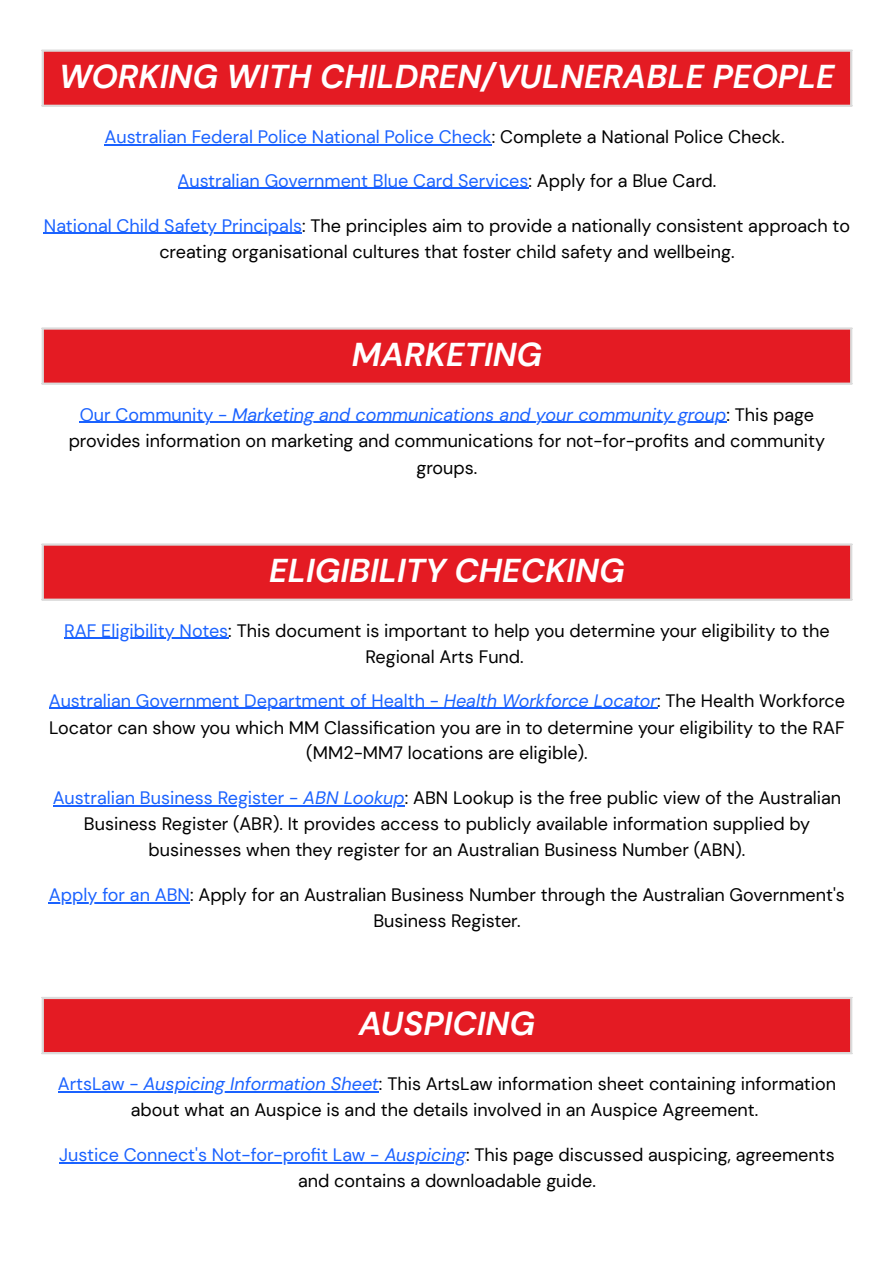
<style>
.page{position:relative;width:894px;height:1263px;background:#fff}
.page>*{position:absolute;margin:0;border:0;box-sizing:border-box;transform-origin:0 0}
.t1{font:italic 700 33px "DM Sans";color:#fff}
.t2{font:18px/25.8px "DM Sans";color:#000;text-align:center}
.t3{font:18px "DM Sans";color:#1a62ff}
.s1{color:#000}
.s2{color:#1a62ff}
.s3{font-style:italic;color:#1a62ff}
</style>
<div class="page">
<hr style="left:105px;top:144px;width:386px;height:1px;background:#1a62ff">
<hr style="left:177px;top:188px;width:351px;height:1px;background:#1a62ff">
<hr style="left:44px;top:233px;width:258px;height:1px;background:#1a62ff">
<hr style="left:80px;top:422px;width:152px;height:1px;background:#1a62ff">
<hr style="left:232px;top:422px;width:494px;height:1px;background:#1a62ff">
<hr style="left:64px;top:638px;width:164px;height:1px;background:#1a62ff">
<hr style="left:49px;top:708px;width:394px;height:1px;background:#1a62ff">
<hr style="left:443px;top:708px;width:214px;height:1px;background:#1a62ff">
<hr style="left:53px;top:805px;width:250px;height:2px;background:#1a62ff">
<hr style="left:303px;top:805px;width:101px;height:2px;background:#1a62ff">
<hr style="left:49px;top:902px;width:141px;height:1px;background:#1a62ff">
<hr style="left:58px;top:1091px;width:85px;height:1px;background:#1a62ff">
<hr style="left:143px;top:1091px;width:236px;height:1px;background:#1a62ff">
<hr style="left:59px;top:1162px;width:320px;height:1px;background:#1a62ff">
<hr style="left:379px;top:1162px;width:87px;height:1px;background:#1a62ff">
<div style="left:42px;top:50px;width:809px;height:56px;background:#e41b23"></div>
<hr style="left:42px;top:52px;width:2px;height:53px;background:#dbdbdb">
<hr style="left:849px;top:52px;width:3px;height:53px;background:#dbdbdb">
<hr style="left:42px;top:50px;width:810px;height:2px;background:#dbdbdb">
<hr style="left:42px;top:105px;width:810px;height:2px;background:#dbdbdb">
<div style="left:42px;top:328px;width:809px;height:56px;background:#e41b23"></div>
<hr style="left:42px;top:330px;width:2px;height:53px;background:#dbdbdb">
<hr style="left:849px;top:330px;width:3px;height:53px;background:#dbdbdb">
<hr style="left:42px;top:327px;width:810px;height:3px;background:#dbdbdb">
<hr style="left:42px;top:383px;width:810px;height:2px;background:#dbdbdb">
<div style="left:42px;top:544px;width:809px;height:56px;background:#e41b23"></div>
<hr style="left:42px;top:546px;width:2px;height:53px;background:#dbdbdb">
<hr style="left:849px;top:546px;width:3px;height:53px;background:#dbdbdb">
<hr style="left:42px;top:543px;width:810px;height:3px;background:#dbdbdb">
<hr style="left:42px;top:599px;width:810px;height:2px;background:#dbdbdb">
<div style="left:42px;top:998px;width:809px;height:55px;background:#e41b23"></div>
<hr style="left:42px;top:999px;width:2px;height:53px;background:#dbdbdb">
<hr style="left:849px;top:999px;width:3px;height:53px;background:#dbdbdb">
<hr style="left:42px;top:997px;width:810px;height:2px;background:#dbdbdb">
<hr style="left:42px;top:1052px;width:810px;height:2px;background:#dbdbdb">
<p class="t1" style="left:59px;top:55px;width:776px">WORKING WITH CHILDREN/VULNERABLE PEOPLE</p>
<p class="t3" style="left:105px;top:125px;width:681px">Australian Federal Police National Police Check<span class="s1">: Complete a National Police Check.</span></p>
<p class="t3" style="left:177px;top:169px;width:540px">Australian Government Blue Card Services<span class="s1">: Apply for a Blue Card.</span></p>
<p class="t2" style="left:44px;top:213px;width:807px"><span class="s2">National Child Safety Principals</span>: The principles aim to provide a nationally consistent approach to creating organisational cultures that foster child safety and wellbeing.</p>
<p class="t1" style="left:351px;top:333px;width:192px">MARKETING</p>
<p class="t2" style="left:69px;top:401px;width:757px;line-height:26.4px"><span class="s2">Our Community -</span> <span class="s3">Marketing and communications and your community group</span>: This page provides information on marketing and communications for not-for-profits and community groups.</p>
<p class="t1" style="left:269px;top:549px;width:357px">ELIGIBILITY CHECKING</p>
<p class="t2" style="left:64px;top:618px;width:766px"><span class="s2">RAF Eligibility Notes</span>: This document is important to help you determine your eligibility to the<br>Regional Arts Fund.</p>
<p class="t2" style="left:49px;top:687px;width:797px;line-height:26.4px"><span class="s2">Australian Government Department of Health -</span> <span class="s3">Health Workforce Locator</span>: The Health Workforce<br>Locator can show you which MM Classification you are in to determine your eligibility to the RAF (MM2-MM7 locations are eligible).</p>
<p class="t2" style="left:53px;top:785px;width:789px"><span class="s2">Australian Business Register -</span> <span class="s3">ABN Lookup</span>: ABN Lookup is the free public view of the Australian<br>Business Register (ABR). It provides access to publicly available information supplied by businesses when they register for an Australian Business Number (ABN).</p>
<p class="t2" style="left:49px;top:882px;width:797px"><span class="s2">Apply for an ABN</span>: Apply for an Australian Business Number through the Australian Government's<br>Business Register.</p>
<p class="t1" style="left:359px;top:1002px;width:177px">AUSPICING</p>
<p class="t2" style="left:58px;top:1071px;width:779px"><span class="s2">ArtsLaw -</span> <span class="s3">Auspicing Information Sheet</span>: This ArtsLaw information sheet containing information about what an Auspice is and the details involved in an Auspice Agreement.</p>
<p class="t2" style="left:59px;top:1142px;width:776px"><span class="s2">Justice Connect's Not-for-profit Law -</span> <span class="s3">Auspicing</span>: This page discussed auspicing, agreements and contains a downloadable guide.</p>
</div>
